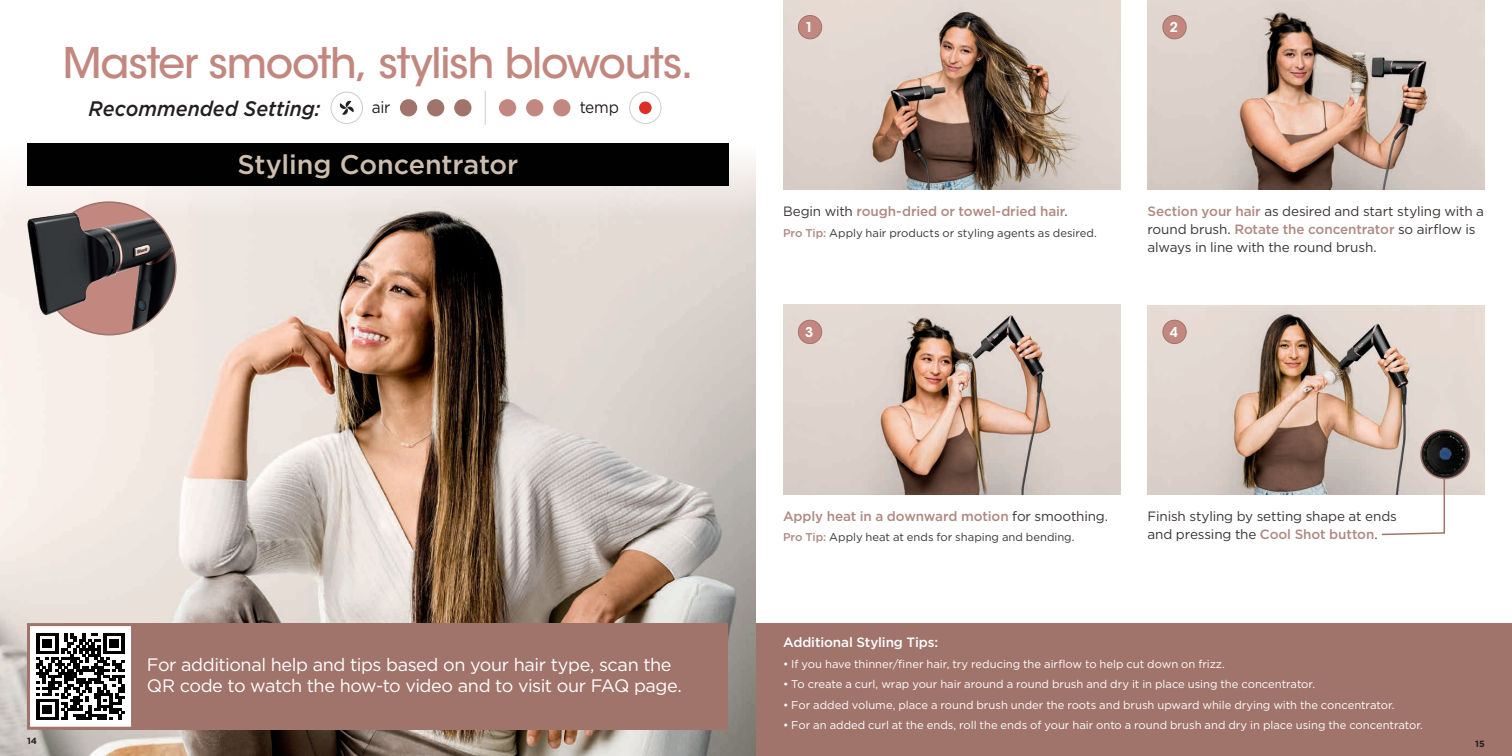
<style>
.page{position:relative;width:1512px;height:756px;background:#fff}
.page>*{position:absolute;margin:0;border:0;box-sizing:border-box;transform-origin:0 0}
.t1{font:500 42px "ITC Avant Garde Std";letter-spacing:-.03em;color:#c2887f}
.t2{font:500 27px "Gotham";letter-spacing:-.01em;color:#cdbdaf}
.t3{font:italic 500 21px "Gotham";color:#231f20;scale:.94 1}
.t4{font:18px/21px "Gotham";letter-spacing:-.025em;color:#fff}
.t5{font:16.5px "Gotham";letter-spacing:-.02em;color:#231f20;scale:.94 1}
.t6{font:13.5px/18px "Gotham";letter-spacing:-.01em;color:#393534}
.t7{font:500 13.5px "Gotham";letter-spacing:-.01em;color:#af8981}
.t8{font:500 13.5px "Gotham";letter-spacing:-.01em;color:#fff}
.t9{font:600 13.5px "ITC Avant Garde Std";color:#fff}
.t10{font:11.25px "Gotham";color:#fff}
.t11{font:11.25px "Gotham";color:#393534}
.t12{font:700 9px "Gotham";color:#231f20}
.s1{font-weight:400;color:#393534}
.s2{font-weight:500;color:#af8981}
</style>
<div class="page">
<div style="left:756px;top:623px;width:756px;height:133px;background:#a0736b"></div>
<img style="left:0;top:160px;width:756px;height:596px">
<img style="left:783px;top:0;width:337px;height:189px">
<img style="left:1148px;top:305px;width:337px;height:189px">
<div style="left:27px;top:144px;width:702px;height:42px;background:#010101"></div>
<img style="left:1148px;top:0;width:337px;height:189px">
<img style="left:783px;top:305px;width:337px;height:189px">
<svg style="left:1381px;top:468px;width:65px;height:68px"></svg>
<div style="left:400px;top:99px;width:17px;height:17px;background:#a0736b;border-radius:50%"></div>
<div style="left:499px;top:99px;width:17px;height:17px;background:#c2887f;border-radius:50%"></div>
<div style="left:427px;top:99px;width:17px;height:17px;background:#a0736b;border-radius:50%"></div>
<div style="left:526px;top:99px;width:17px;height:17px;background:#c2887f;border-radius:50%"></div>
<div style="left:454px;top:99px;width:17px;height:17px;background:#a0736b;border-radius:50%"></div>
<div style="left:553px;top:99px;width:17px;height:17px;background:#c2887f;border-radius:50%"></div>
<hr style="left:485px;top:91px;width:1px;height:34px;background:#ceccc9">
<svg style="left:339px;top:100px;width:15px;height:15px"></svg>
<div style="left:639px;top:102px;width:13px;height:12px;background:#dc2e27;border-radius:50%"></div>
<div style="left:629px;top:92px;width:32px;height:32px;border:1px solid #ceccc9;border-radius:50%"></div>
<div style="left:331px;top:92px;width:32px;height:32px;border:1px solid #ceccc9;border-radius:50%"></div>
<div style="left:798px;top:320px;width:24px;height:24px;background:#c2887f;border-radius:50%"></div>
<div style="left:798px;top:320px;width:24px;height:24px;border:1px solid #a0736b;border-radius:50%"></div>
<div style="left:1163px;top:320px;width:23px;height:24px;background:#c2887f;border-radius:50%"></div>
<div style="left:1163px;top:320px;width:24px;height:24px;border:1px solid #a0736b;border-radius:50%"></div>
<div style="left:798px;top:15px;width:24px;height:24px;background:#c2887f;border-radius:50%"></div>
<div style="left:798px;top:15px;width:24px;height:24px;border:1px solid #a0736b;border-radius:50%"></div>
<div style="left:1163px;top:15px;width:23px;height:24px;background:#c2887f;border-radius:50%"></div>
<div style="left:1163px;top:15px;width:24px;height:24px;border:1px solid #a0736b;border-radius:50%"></div>
<div style="left:64px;top:623px;width:664px;height:107px;background:#a0736b"></div>
<div style="left:27px;top:623px;width:107px;height:107px;background:#fff"></div>
<svg style="left:37px;top:633px;width:88px;height:87px"></svg>
<div style="left:27px;top:623px;width:107px;height:107px;border:3px solid #a0736b"></div>
<img style="left:1421px;top:430px;width:48px;height:48px;border-radius:24px">
<div style="left:1420px;top:429px;width:50px;height:50px;border:2px solid #a0736b;border-radius:50%"></div>
<img style="left:42px;top:202px;width:134px;height:133px;border-radius:66px">
<img style="left:0;top:160px;width:115px;height:184px">
<h1 class="t1" style="left:63px;top:36px;width:632px">Master smooth, stylish blowouts.</h1>
<h3 class="t3" style="left:89px;top:95px;width:248px">Recommended Setting:</h3>
<h3 class="t5" style="left:372px;top:96px;width:21px">air</h3>
<h3 class="t5" style="left:580px;top:96px;width:43px">temp</h3>
<h2 class="t2" style="left:238px;top:147px;width:282px">Styling Concentrator</h2>
<p class="t12" style="left:27px;top:735px;width:12px">14</p>
<h3 class="t4" style="left:147px;top:654px;width:534px">For additional help and tips based on your hair type, scan the<br>QR code to watch the how-to video and to visit our FAQ page.</h3>
<p class="t9" style="left:805px;top:19px;width:10px">1</p>
<p class="t9" style="left:1170px;top:19px;width:10px">2</p>
<p class="t7" style="left:783px;top:203px;width:284px"><span class="s1">Begin with</span> rough-dried or towel-dried hair<span class="s1">.</span></p>
<p class="t11" style="left:783px;top:225px;width:314px"><span class="s2">Pro Tip:</span> Apply hair products or styling agents as desired.</p>
<p class="t6" style="left:1148px;top:202px;width:338px"><span class="s2">Section your hair</span> as desired and start styling with a round brush. <span class="s2">Rotate the concentrator</span> so airflow is always in line with the round brush.</p>
<p class="t9" style="left:805px;top:323px;width:10px">3</p>
<p class="t9" style="left:1170px;top:323px;width:10px">4</p>
<p class="t7" style="left:783px;top:507px;width:325px">Apply heat in a downward motion <span class="s1">for smoothing.</span></p>
<p class="t11" style="left:783px;top:530px;width:291px"><span class="s2">Pro Tip:</span> Apply heat at ends for shaping and bending.</p>
<p class="t6" style="left:1148px;top:507px;width:251px">Finish styling by setting shape at ends and pressing the <span class="s2">Cool Shot button</span>.</p>
<p class="t8" style="left:783px;top:634px;width:157px">Additional Styling Tips:</p>
<p class="t10" style="left:783px;top:657px;width:442px">• If you have thinner/finer hair, try reducing the airflow to help cut down on frizz.</p>
<p class="t10" style="left:783px;top:677px;width:532px">• To create a curl, wrap your hair around a round brush and dry it in place using the concentrator.</p>
<p class="t10" style="left:783px;top:697px;width:611px">• For added volume, place a round brush under the roots and brush upward while drying with the concentrator.</p>
<p class="t10" style="left:783px;top:718px;width:640px">• For an added curl at the ends, roll the ends of your hair onto a round brush and dry in place using the concentrator.</p>
<p class="t12" style="left:1475px;top:738px;width:11px">15</p>
</div>
